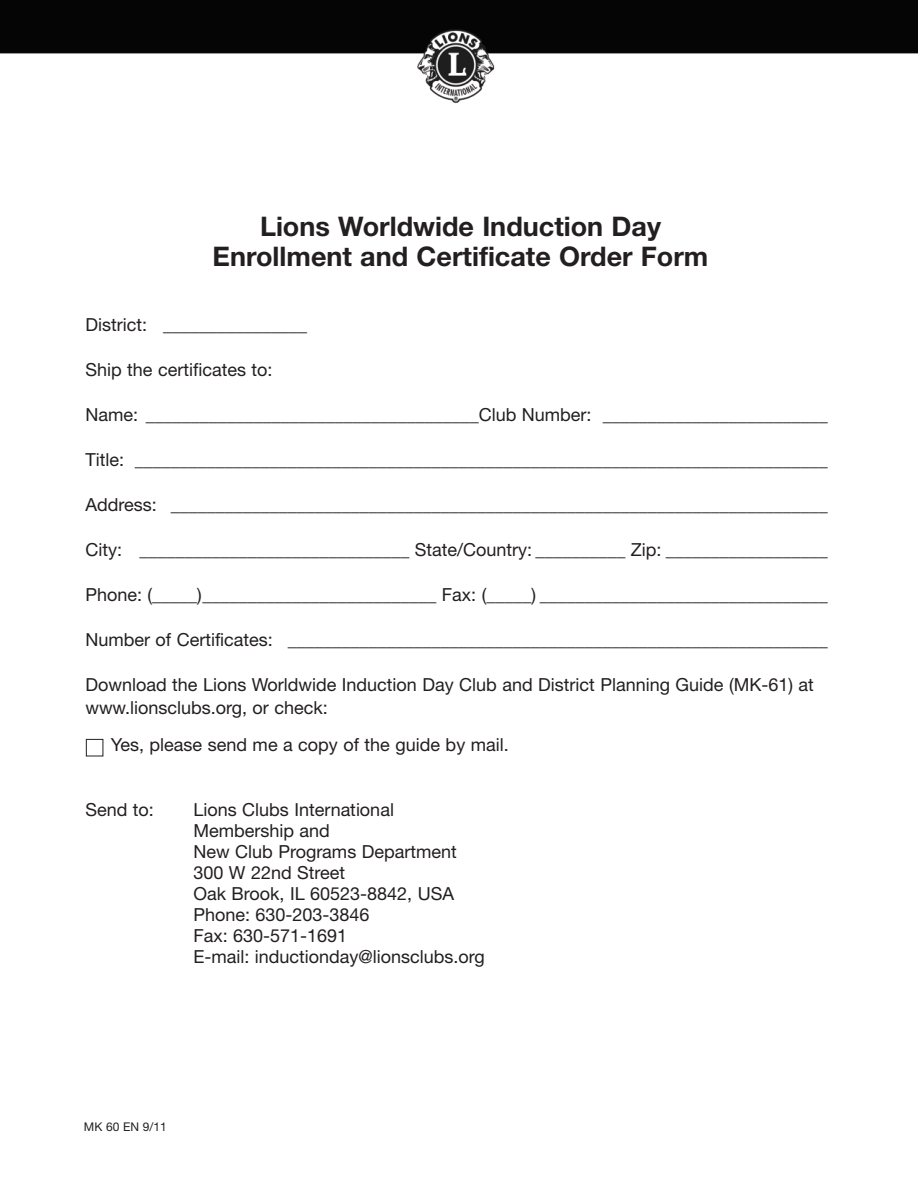
<style>
.page{position:relative;width:918px;height:1188px;background:#fff}
.page>*{position:absolute;margin:0;border:0;box-sizing:border-box;transform-origin:0 0}
.t1{font:700 27px/30px "Helvetica Neue";color:#231f20;text-align:center}
.t2{font:18px/21px "Helvetica Neue";color:#231f20}
.t3{font:12px "Helvetica Neue";color:#231f20}
.s1{color:#fff}
</style>
<div class="page">
<img style="left:1px;top:0;width:917px;height:104px">
<h1 class="t1" style="left:213px;top:214px;width:497px">Lions Worldwide Induction Day<br>Enrollment and Certificate Order Form</h1>
<p class="t2" style="left:85px;top:316px;width:223px">District: ________________</p>
<p class="t2" style="left:85px;top:361px;width:189px">Ship the certificates to:</p>
<p class="t2" style="left:85px;top:406px;width:744px">Name: _____________________________________Club Number: _________________________</p>
<p class="t2" style="left:85px;top:451px;width:744px">Title: _____________________________________________________________________________</p>
<p class="t2" style="left:85px;top:496px;width:744px">Address: _________________________________________________________________________</p>
<p class="t2" style="left:85px;top:541px;width:744px">City: ______________________________ State/Country: __________ Zip: __________________</p>
<p class="t2" style="left:85px;top:586px;width:744px">Phone: (_____)__________________________ Fax: (_____) ________________________________</p>
<p class="t2" style="left:85px;top:631px;width:744px">Number of Certificates: ____________________________________________________________</p>
<p class="t2" style="left:85px;top:676px;width:730px;line-height:22.5px">Download the Lions Worldwide Induction Day Club and District Planning Guide (MK-61) at www.lionsclubs.org, or check:</p>
<p class="t2" style="left:86px;top:736px;width:425px"><span class="s1">■</span> Yes, please send me a copy of the guide by mail.</p>
<p class="t2" style="left:85px;top:801px;width:70px">Send to:</p>
<p class="t2" style="left:193px;top:801px;width:293px">Lions Clubs International<br>Membership and<br>New Club Programs Department<br>300 W 22nd Street<br>Oak Brook, IL 60523-8842, USA<br>Phone: 630-203-3846<br>Fax: 630-571-1691<br>E-mail: inductionday@lionsclubs.org</p>
<p class="t3" style="left:84px;top:1123px;width:84px">MK 60 EN 9/11</p>
</div>
